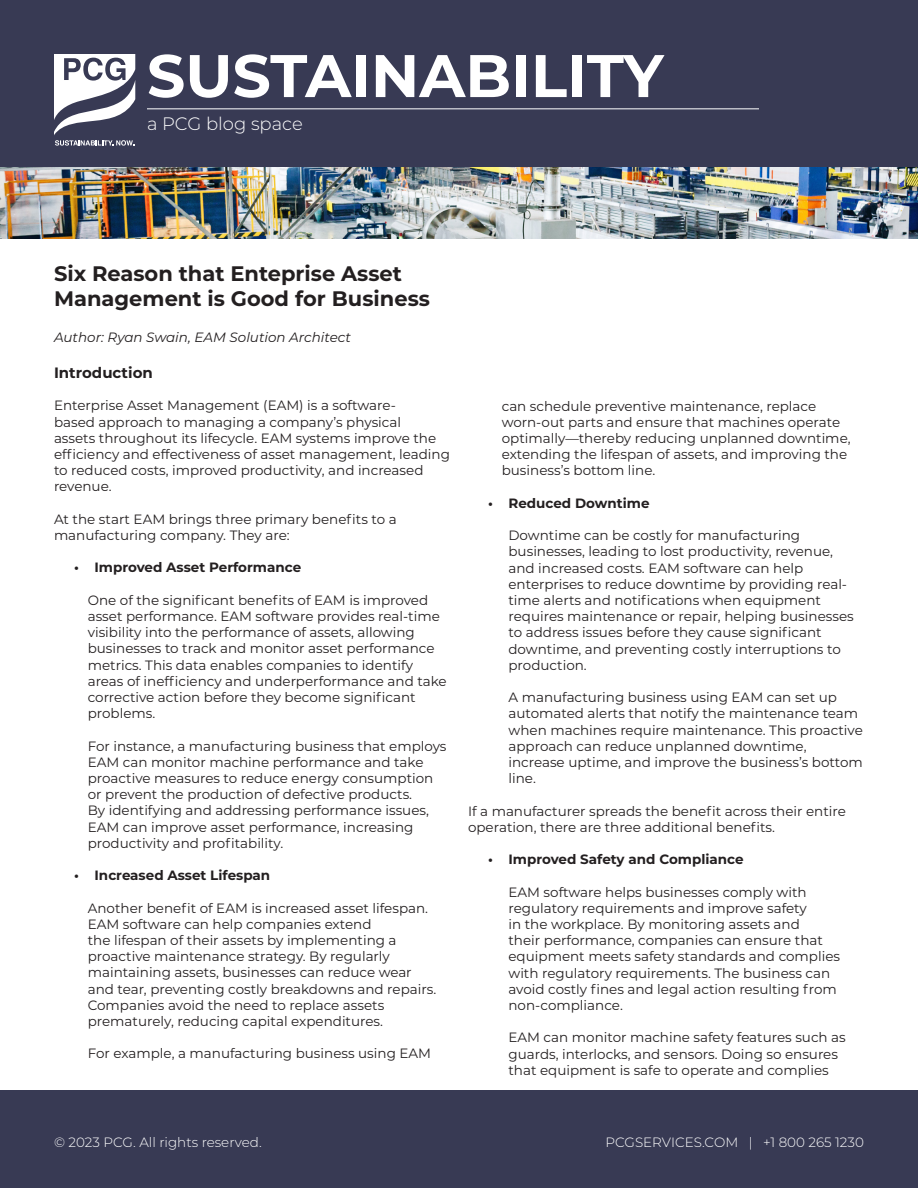
<style>
.page{position:relative;width:918px;height:1188px;background:#fff}
.page>*{position:absolute;margin:0;border:0;box-sizing:border-box;transform-origin:0 0}
.t1{font:700 60px "Montserrat";color:#fff}
.t2{font:700 21px/25.2px "Montserrat";color:#231f20}
.t3{font:300 18px "Montserrat";color:#fff}
.t4{font:700 15px "Montserrat";color:#231f20}
.t5{font:13.5px/16.2px "Montserrat";color:#231f20}
.t6{font:700 13.5px "Montserrat";color:#231f20}
.t7{font:300 13.5px "Montserrat";color:#fff}
.t8{font:italic 13.5px "Montserrat";color:#231f20}
</style>
<div class="page">
<div style="left:0;top:0;width:918px;height:167px;background:#383a54"></div>
<div style="left:0;top:1091px;width:918px;height:97px;background:#383a54"></div>
<hr style="left:147px;top:108px;width:612px;height:1px;background:#fff">
<svg style="left:54px;top:54px;width:81px;height:92px"></svg>
<img style="left:0;top:167px;width:918px;height:72px">
<p class="t1" style="left:147px;top:33px;width:518px">SUSTAINABILITY</p>
<p class="t3" style="left:147px;top:111px;width:157px">a PCG blog space</p>
<p class="t2" style="left:54px;top:260px;width:378px">Six Reason that Enteprise Asset<br>Management is Good for Business</p>
<p class="t8" style="left:54px;top:328px;width:299px">Author: Ryan Swain, EAM Solution Architect</p>
<p class="t4" style="left:54px;top:362px;width:100px">Introduction</p>
<p class="t5" style="left:54px;top:397px;width:397px">Enterprise Asset Management (EAM) is a software-<br>based approach to managing a company’s physical<br>assets throughout its lifecycle. EAM systems improve the efficiency and effectiveness of asset management, leading to reduced costs, improved productivity, and increased revenue.</p>
<p class="t5" style="left:54px;top:510px;width:344px">At the start EAM brings three primary benefits to a manufacturing company. They are:</p>
<p class="t6" style="left:74px;top:558px;width:228px">• Improved Asset Performance</p>
<p class="t5" style="left:88px;top:591px;width:361px">One of the significant benefits of EAM is improved asset performance. EAM software provides real-time visibility into the performance of assets, allowing businesses to track and monitor asset performance metrics. This data enables companies to identify areas of inefficiency and underperformance and take corrective action before they become significant problems.</p>
<p class="t5" style="left:88px;top:737px;width:360px">For instance, a manufacturing business that employs EAM can monitor machine performance and take proactive measures to reduce energy consumption or prevent the production of defective products.<br>By identifying and addressing performance issues, EAM can improve asset performance, increasing productivity and profitability.</p>
<p class="t6" style="left:74px;top:866px;width:197px">• Increased Asset Lifespan</p>
<p class="t5" style="left:88px;top:899px;width:350px">Another benefit of EAM is increased asset lifespan.<br>EAM software can help companies extend<br>the lifespan of their assets by implementing a proactive maintenance strategy. By regularly maintaining assets, businesses can reduce wear and tear, preventing costly breakdowns and repairs.<br>Companies avoid the need to replace assets prematurely, reducing capital expenditures.</p>
<p class="t5" style="left:88px;top:1045px;width:345px">For example, a manufacturing business using EAM</p>
<p class="t5" style="left:502px;top:397px;width:350px">can schedule preventive maintenance, replace worn-out parts and ensure that machines operate optimally—thereby reducing unplanned downtime, extending the lifespan of assets, and improving the business’s bottom line.</p>
<p class="t6" style="left:488px;top:493px;width:163px">• Reduced Downtime</p>
<p class="t5" style="left:508px;top:527px;width:347px">Downtime can be costly for manufacturing businesses, leading to lost productivity, revenue, and increased costs. EAM software can help enterprises to reduce downtime by providing real&shy;time alerts and notifications when equipment requires maintenance or repair, helping businesses to address issues before they cause significant downtime, and preventing costly interruptions to production.</p>
<p class="t5" style="left:508px;top:689px;width:356px">A manufacturing business using EAM can set up automated alerts that notify the maintenance team when machines require maintenance. This proactive approach can reduce unplanned downtime, increase uptime, and improve the business’s bottom line.</p>
<p class="t5" style="left:468px;top:802px;width:379px">If a manufacturer spreads the benefit across their entire operation, there are three additional benefits.</p>
<p class="t6" style="left:488px;top:850px;width:257px">• Improved Safety and Compliance</p>
<p class="t5" style="left:508px;top:883px;width:333px">EAM software helps businesses comply with regulatory requirements and improve safety<br>in the workplace. By monitoring assets and<br>their performance, companies can ensure that equipment meets safety standards and complies with regulatory requirements. The business can avoid costly fines and legal action resulting from non-compliance.</p>
<p class="t5" style="left:508px;top:1029px;width:339px">EAM can monitor machine safety features such as guards, interlocks, and sensors. Doing so ensures that equipment is safe to operate and complies</p>
<p class="t7" style="left:54px;top:1133px;width:209px">© 2023 PCG. All rights reserved.</p>
<p class="t7" style="left:605px;top:1133px;width:260px">PCGSERVICES.COM | +1 800 265 1230</p>
</div>
